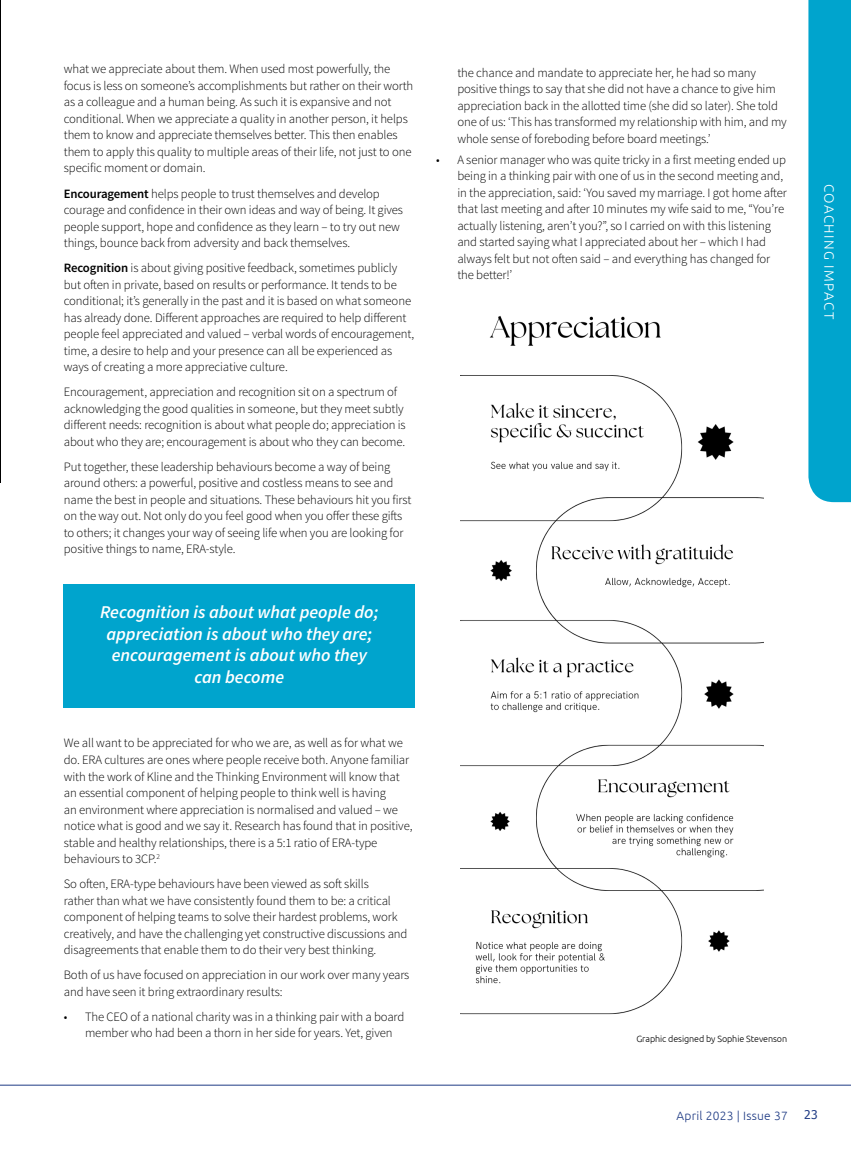
<style>
.page{position:relative;width:851px;height:1149px;background:#fff}
.page>*{position:absolute;margin:0;border:0;box-sizing:border-box;transform-origin:0 0}
.t1{font:italic 600 18px/21.6px "Source Sans Pro";color:#fff;text-align:center}
.t2{font:300 13.5px "Ubuntu";letter-spacing:.1em;color:#fff}
.t3{font:300 12.75px/16.5px "Source Sans Pro";letter-spacing:-.01em;color:#000}
.t4{font:300 12px "Ubuntu";letter-spacing:.02em;color:#1f3b84}
.t5{font:12px "Tahoma";color:#1f3b84}
.t6{font:300 9px "Ubuntu";letter-spacing:-.01em;color:#000}
.s1{font-weight:600}
</style>
<div class="page">
<svg style="left:0;top:0;width:1px;height:483px"></svg>
<hr style="left:0;top:1084px;width:850px;height:1px;background:#1f3b84">
<div style="left:808px;top:0;width:42px;height:502px;background:#00a4cd"></div>
<div style="left:64px;top:584px;width:351px;height:123px;background:#00a4cd"></div>
<img style="left:460px;top:375px;width:303px;height:640px">
<img style="left:489px;top:316px;width:172px;height:30px">
<p class="t3" style="left:64px;top:61px;width:351px">what we appreciate about them. When used most powerfully, the focus is less on someone’s accomplishments but rather on their worth as a colleague and a human being. As such it is expansive and not conditional. When we appreciate a quality in another person, it helps them to know and appreciate themselves better. This then enables them to apply this quality to multiple areas of their life, not just to one specific moment or domain.</p>
<p class="t3" style="left:64px;top:185px;width:341px"><span class="s1">Encouragement</span> helps people to trust themselves and develop courage and confidence in their own ideas and way of being. It gives people support, hope and confidence as they learn – to try out new things, bounce back from adversity and back themselves.</p>
<p class="t3" style="left:64px;top:259px;width:352px"><span class="s1">Recognition</span> is about giving positive feedback, sometimes publicly but often in private, based on results or performance. It tends to be conditional; it’s generally in the past and it is based on what someone has already done. Different approaches are required to help different people feel appreciated and valued – verbal words of encouragement, time, a desire to help and your presence can all be experienced as ways of creating a more appreciative culture.</p>
<p class="t3" style="left:64px;top:383px;width:343px">Encouragement, appreciation and recognition sit on a spectrum of acknowledging the good qualities in someone, but they meet subtly different needs: recognition is about what people do; appreciation is about who they are; encouragement is about who they can become.</p>
<p class="t3" style="left:64px;top:458px;width:349px">Put together, these leadership behaviours become a way of being around others: a powerful, positive and costless means to see and name the best in people and situations. These behaviours hit you first on the way out. Not only do you feel good when you offer these gifts to others; it changes your way of seeing life when you are looking for positive things to name, ERA-style.</p>
<h1 class="t1" style="left:100px;top:601px;width:280px">Recognition is about what people do; appreciation is about who they are; encouragement is about who they can become</h1>
<p class="t3" style="left:64px;top:734px;width:350px">We all want to be appreciated for who we are, as well as for what we do. ERA cultures are ones where people receive both. Anyone familiar with the work of Kline and the Thinking Environment will know that an essential component of helping people to think well is having<br>an environment where appreciation is normalised and valued – we notice what is good and we say it. Research has found that in positive, stable and healthy relationships, there is a 5:1 ratio of ERA-type behaviours to 3CP.<sup>2</sup></p>
<p class="t3" style="left:64px;top:875px;width:345px">So often, ERA-type behaviours have been viewed as soft skills<br>rather than what we have consistently found them to be: a critical component of helping teams to solve their hardest problems, work creatively, and have the challenging yet constructive discussions and disagreements that enable them to do their very best thinking.</p>
<p class="t3" style="left:64px;top:966px;width:347px">Both of us have focused on appreciation in our work over many years and have seen it bring extraordinary results:</p>
<p class="t3" style="left:85px;top:1007px;width:320px;text-indent:-21px">• The CEO of a national charity was in a thinking pair with a board member who had been a thorn in her side for years. Yet, given</p>
<p class="t3" style="left:457px;top:64px;width:331px">the chance and mandate to appreciate her, he had so many positive things to say that she did not have a chance to give him appreciation back in the allotted time (she did so later). She told one of us: ‘This has transformed my relationship with him, and my whole sense of foreboding before board meetings.’</p>
<p class="t3" style="left:457px;top:151px;width:331px;text-indent:-21px">• A senior manager who was quite tricky in a first meeting ended up being in a thinking pair with one of us in the second meeting and, in the appreciation, said: ‘You saved my marriage. I got home after that last meeting and after 10 minutes my wife said to me, “You’re actually listening, aren’t you?”, so I carried on with this listening and started saying what I appreciated about her – which I had always felt but not often said – and everything has changed for the better!’</p>
<p class="t6" style="left:636px;top:1033px;width:152px">Graphic designed by Sophie Stevenson</p>
<p class="t2" style="left:837px;top:183px;width:137px;rotate:90deg">COACHING IMPACT</p>
<p class="t4" style="left:676px;top:1108px;width:113px">April 2023 | Issue 37</p>
<p class="t5" style="left:804px;top:1106px;width:15px">23</p>
</div>
